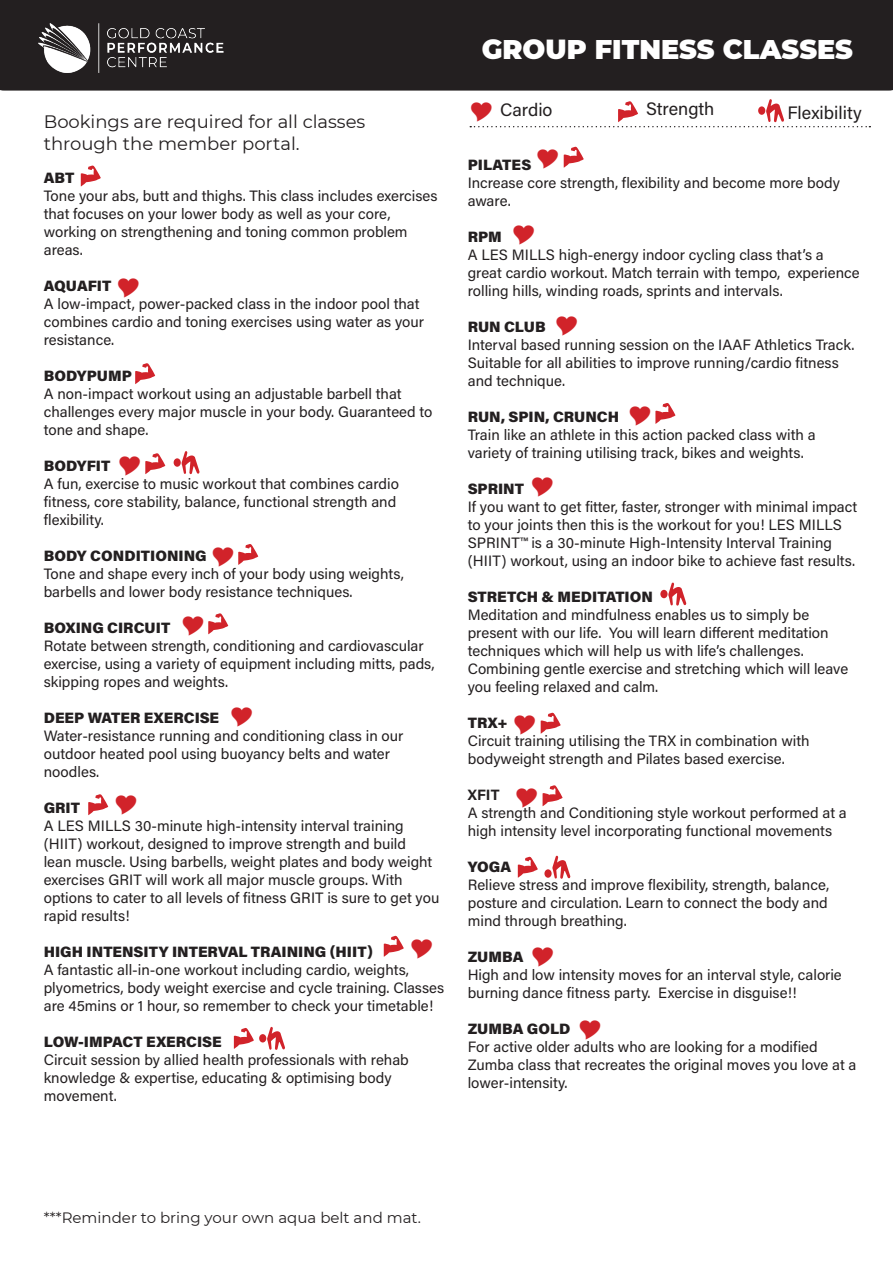
<style>
.page{position:relative;width:893px;height:1263px;background:#fff}
.page>*{position:absolute;margin:0;border:0;box-sizing:border-box;transform-origin:0 0}
.t1{font:900 27px "Montserrat";color:#fff}
.t2{font:18px/21.6px "Montserrat";color:#231f20}
.t3{font:18px "Acumin Pro";color:#231f20}
.t4{font:15px/18px "Acumin Pro";color:#231f20}
.t5{font:900 15px "Acumin Pro";color:#231f20}
.t6{font:15px "Montserrat";color:#231f20}
.t7{font:700 15px "Acumin Pro";color:#231f20}
</style>
<div class="page">
<div style="left:0;top:0;width:893px;height:91px;background:#231f20"></div>
<svg style="left:135px;top:363px;width:20px;height:21px"></svg>
<svg style="left:541px;top:713px;width:20px;height:21px"></svg>
<svg style="left:234px;top:1028px;width:20px;height:21px"></svg>
<svg style="left:88px;top:794px;width:20px;height:21px"></svg>
<svg style="left:564px;top:147px;width:20px;height:21px"></svg>
<div style="left:660px;top:590px;width:8px;height:8px;background:#d1232a;border-radius:50%"></div>
<svg style="left:668px;top:582px;width:18px;height:24px"></svg>
<div style="left:259px;top:1034px;width:7px;height:8px;background:#d1232a;border-radius:50%"></div>
<svg style="left:267px;top:1027px;width:18px;height:23px"></svg>
<div style="left:174px;top:458px;width:7px;height:9px;background:#d1232a;border-radius:50%"></div>
<svg style="left:182px;top:451px;width:18px;height:23px"></svg>
<img style="left:39px;top:24px;width:185px;height:49px">
<svg style="left:518px;top:857px;width:20px;height:21px"></svg>
<div style="left:544px;top:869px;width:8px;height:9px;background:#d1232a;border-radius:50%"></div>
<svg style="left:552px;top:855px;width:18px;height:24px"></svg>
<svg style="left:384px;top:936px;width:20px;height:21px"></svg>
<svg style="left:81px;top:166px;width:20px;height:20px"></svg>
<svg style="left:543px;top:785px;width:19px;height:21px"></svg>
<svg style="left:470px;top:99px;width:400px;height:28px"></svg>
<svg style="left:145px;top:453px;width:20px;height:21px"></svg>
<svg style="left:238px;top:544px;width:20px;height:21px"></svg>
<svg style="left:655px;top:403px;width:20px;height:21px"></svg>
<svg style="left:208px;top:613px;width:20px;height:22px"></svg>
<p class="t2" style="left:44px;top:110px;width:323px">Bookings are required for all classes through the member portal.</p>
<p class="t5" style="left:44px;top:167px;width:32px">ABT</p>
<p class="t4" style="left:44px;top:186px;width:395px">Tone your abs, butt and thighs. This class includes exercises that focuses on your lower body as well as your core, working on strengthening and toning common problem areas.</p>
<p class="t5" style="left:44px;top:275px;width:69px">AQUAFIT</p>
<p class="t4" style="left:44px;top:294px;width:382px">A low-impact, power-packed class in the indoor pool that combines cardio and toning exercises using water as your resistance.</p>
<p class="t5" style="left:44px;top:365px;width:90px">BODYPUMP</p>
<p class="t4" style="left:44px;top:384px;width:390px">A non-impact workout using an adjustable barbell that challenges every major muscle in your body. Guaranteed to tone and shape.</p>
<p class="t5" style="left:44px;top:455px;width:68px">BODYFIT</p>
<p class="t4" style="left:44px;top:474px;width:357px">A fun, exercise to music workout that combines cardio fitness, core stability, balance, functional strength and flexibility.</p>
<p class="t5" style="left:44px;top:545px;width:164px">BODY CONDITIONING</p>
<p class="t4" style="left:44px;top:564px;width:362px">Tone and shape every inch of your body using weights, barbells and lower body resistance techniques.</p>
<p class="t5" style="left:44px;top:617px;width:128px">BOXING CIRCUIT</p>
<p class="t4" style="left:44px;top:636px;width:392px">Rotate between strength, conditioning and cardiovascular exercise, using a variety of equipment including mitts, pads, skipping ropes and weights.</p>
<p class="t5" style="left:44px;top:707px;width:177px">DEEP WATER EXERCISE</p>
<p class="t4" style="left:44px;top:726px;width:361px">Water-resistance running and conditioning class in our outdoor heated pool using buoyancy belts and water noodles.</p>
<p class="t5" style="left:44px;top:797px;width:38px">GRIT</p>
<p class="t4" style="left:44px;top:816px;width:397px">A LES MILLS 30-minute high-intensity interval training (HIIT) workout, designed to improve strength and build<br>lean muscle. Using barbells, weight plates and body weight exercises GRIT will work all major muscle groups. With options to cater to all levels of fitness GRIT is sure to get you rapid results!</p>
<p class="t5" style="left:44px;top:941px;width:331px">HIGH INTENSITY INTERVAL TRAINING (HIIT)</p>
<p class="t4" style="left:44px;top:960px;width:402px">A fantastic all-in-one workout including cardio, weights, plyometrics, body weight exercise and cycle training. Classes are 45mins or 1 hour, so remember to check your timetable!</p>
<p class="t5" style="left:44px;top:1031px;width:179px">LOW-IMPACT EXERCISE</p>
<p class="t4" style="left:44px;top:1050px;width:367px">Circuit session by allied health professionals with rehab knowledge &amp; expertise, educating &amp; optimising body movement.</p>
<p class="t1" style="left:482px;top:29px;width:373px">GROUP FITNESS CLASSES</p>
<p class="t3" style="left:500px;top:98px;width:54px">Cardio</p>
<p class="t3" style="left:646px;top:97px;width:70px">Strength</p>
<p class="t3" style="left:788px;top:100px;width:76px">Flexibility</p>
<p class="t5" style="left:468px;top:154px;width:65px">PILATES</p>
<p class="t4" style="left:468px;top:173px;width:374px">Increase core strength, flexibility and become more body aware.</p>
<p class="t5" style="left:468px;top:226px;width:36px">RPM</p>
<p class="t4" style="left:468px;top:245px;width:393px">A LES MILLS high-energy indoor cycling class that’s a great cardio workout. Match terrain with tempo, experience rolling hills, winding roads, sprints and intervals.</p>
<p class="t5" style="left:468px;top:316px;width:79px">RUN CLUB</p>
<p class="t4" style="left:468px;top:335px;width:388px">Interval based running session on the IAAF Athletics Track.<br>Suitable for all abilities to improve running/cardio fitness and technique.</p>
<p class="t5" style="left:468px;top:406px;width:153px">RUN, SPIN, CRUNCH</p>
<p class="t4" style="left:468px;top:425px;width:349px">Train like an athlete in this action packed class with a variety of training utilising track, bikes and weights.</p>
<p class="t5" style="left:468px;top:478px;width:58px">SPRINT</p>
<p class="t4" style="left:468px;top:497px;width:391px">If you want to get fitter, faster, stronger with minimal impact to your joints then this is the workout for you! LES MILLS SPRINT™ is a 30-minute High-Intensity Interval Training (HIIT) workout, using an indoor bike to achieve fast results.</p>
<p class="t5" style="left:468px;top:586px;width:187px">STRETCH &amp; MEDITATION</p>
<p class="t4" style="left:468px;top:605px;width:382px">Meditation and mindfulness enables us to simply be present with our life. You will learn different meditation techniques which will help us with life’s challenges.<br>Combining gentle exercise and stretching which will leave you feeling relaxed and calm.</p>
<p class="t5" style="left:468px;top:712px;width:41px">TRX+</p>
<p class="t4" style="left:468px;top:731px;width:343px">Circuit training utilising the TRX in combination with bodyweight strength and Pilates based exercise.</p>
<p class="t7" style="left:468px;top:785px;width:33px">XFIT</p>
<p class="t4" style="left:468px;top:803px;width:381px">A strength and Conditioning style workout performed at a high intensity level incorporating functional movements</p>
<p class="t5" style="left:468px;top:856px;width:45px">YOGA</p>
<p class="t4" style="left:468px;top:875px;width:363px;text-align:justify">Relieve stress and improve flexibility, strength, balance, posture and circulation. Learn to connect the body and mind through breathing.</p>
<p class="t5" style="left:468px;top:946px;width:57px">ZUMBA</p>
<p class="t4" style="left:468px;top:965px;width:376px">High and low intensity moves for an interval style, calorie burning dance fitness party. Exercise in disguise!!</p>
<p class="t5" style="left:468px;top:1018px;width:104px">ZUMBA GOLD</p>
<p class="t4" style="left:468px;top:1037px;width:390px">For active older adults who are looking for a modified<br>Zumba class that recreates the original moves you love at a lower-intensity.</p>
<p class="t6" style="left:44px;top:1207px;width:379px">***Reminder to bring your own aqua belt and mat.</p>
</div>
